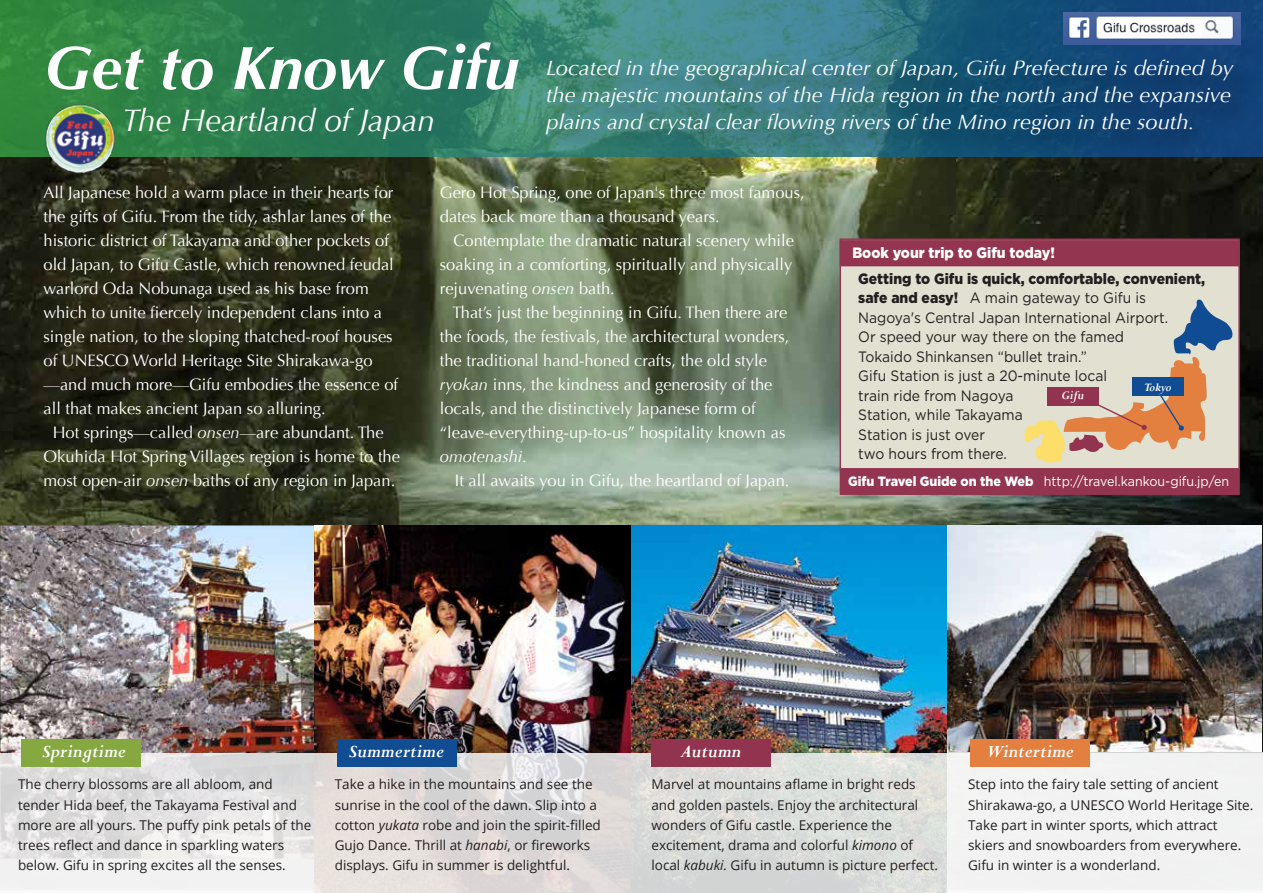
<style>
.page{position:relative;width:1263px;height:893px;background:#fff}
.page>*{position:absolute;margin:0;border:0;box-sizing:border-box;transform-origin:0 0}
.t1{font:italic 700 61.5px "Optima";color:#fff}
.t2{font:italic 31.5px "Optima";color:#fff}
.t3{font:italic 21px/27px "Optima";color:#fff;scale:1.04 1}
.t4{font:italic 700 19.5px "Perpetua";color:#fff}
.t5{font:16.5px/24px "Optima";color:#fff}
.t6{font:15px/19.5px "Gotham";color:#231f20;scale:.92 1}
.t7{font:900 15px "Gotham";color:#fff;scale:.92 1}
.t8{font:13.5px/20.2px "Open Sans";color:#231f20}
.t9{font:13.5px "Gotham";color:#fff;scale:.92 1}
.t10{font:italic 700 13.05px "Perpetua";color:#fff}
.s1{font-style:italic}
.s2{font-weight:900}
</style>
<div class="page">
<img style="left:0;top:156px;width:1262px;height:597px">
<img style="left:946px;top:525px;width:315px;height:227px">
<img style="left:315px;top:525px;width:631px;height:228px">
<img style="left:0;top:525px;width:315px;height:228px">
<div style="left:840px;top:468px;width:400px;height:27px;background:#933450"></div>
<div style="left:839px;top:238px;width:401px;height:231px;background:#e2e0d0;border:1px solid #933450"></div>
<div style="left:840px;top:240px;width:400px;height:26px;background:#933450;border:1px solid #933450"></div>
<svg style="left:1024px;top:299px;width:209px;height:163px"></svg>
<svg style="left:0;top:0;width:1263px;height:156px;background:#2f7c60"></svg>
<img style="left:41px;top:100px;width:77px;height:78px">
<svg style="left:0;top:753px;width:1263px;height:140px"></svg>
<div style="left:21px;top:739px;width:120px;height:28px;background:#86a840"></div>
<div style="left:651px;top:739px;width:120px;height:28px;background:#923450"></div>
<div style="left:337px;top:739px;width:119px;height:28px;background:#104d93"></div>
<div style="left:970px;top:739px;width:120px;height:28px;background:#e37f3f"></div>
<img style="left:534px;top:46px;width:729px;height:134px">
<img style="left:1064px;top:12px;width:177px;height:33px">
<h1 class="t1" style="left:45px;top:32px;width:476px">Get to Know Gifu</h1>
<h2 class="t2" style="left:122px;top:101px;width:314px">The Heartland of Japan</h2>
<p class="t3" style="left:546px;top:55px;width:662px">Located in the geographical center of Japan, Gifu Prefecture is defined by the majestic mountains of the Hida region in the north and the expansive plains and crystal clear flowing rivers of the Mino region in the south.</p>
<p class="t5" style="left:44px;top:180px;width:351px">All Japanese hold a warm place in their hearts for</p>
<p class="t5" style="left:44px;top:204px;width:349px">the gifts of Gifu. From the tidy, ashlar lanes of the</p>
<p class="t5" style="left:44px;top:228px;width:347px">historic district of Takayama and other pockets of</p>
<p class="t5" style="left:44px;top:252px;width:352px">old Japan, to Gifu Castle, which renowned feudal</p>
<p class="t5" style="left:44px;top:276px;width:327px">warlord Oda Nobunaga used as his base from</p>
<p class="t5" style="left:44px;top:300px;width:340px">which to unite fiercely independent clans into a</p>
<p class="t5" style="left:44px;top:324px;width:351px">single nation, to the sloping thatched-roof houses</p>
<p class="t5" style="left:44px;top:348px;width:330px">of UNESCO World Heritage Site Shirakawa-go</p>
<p class="t5" style="left:44px;top:372px;width:356px">—and much more—Gifu embodies the essence of</p>
<p class="t5" style="left:44px;top:396px;width:284px">all that makes ancient Japan so alluring.</p>
<p class="t5" style="left:53px;top:420px;width:332px">Hot springs—called <span class="s1">onsen</span>—are abundant. The</p>
<p class="t5" style="left:44px;top:444px;width:358px">Okuhida Hot Spring Villages region is home to the</p>
<p class="t5" style="left:44px;top:468px;width:353px">most open-air <span class="s1">onsen</span> baths of any region in Japan.</p>
<p class="t5" style="left:440px;top:180px;width:366px">Gero Hot Spring, one of Japan's three most famous, dates back more than a thousand years.</p>
<p class="t5" style="left:440px;top:228px;width:356px;text-align:justify;text-indent:14px">Contemplate the dramatic natural scenery while soaking in a comforting, spiritually and physically rejuvenating <span class="s1">onsen</span> bath.</p>
<p class="t5" style="left:440px;top:300px;width:351px;text-indent:13px">That’s just the beginning in Gifu. Then there are the foods, the festivals, the architectural wonders, the traditional hand-honed crafts, the old style <span class="s1">ryokan</span> inns, the kindness and generosity of the locals, and the distinctively Japanese form of “leave-everything-up-to-us” hospitality known as <span class="s1">omotenashi</span>.</p>
<p class="t5" style="left:455px;top:468px;width:336px">It all awaits you in Gifu, the heartland of Japan.</p>
<p class="t7" style="left:852px;top:244px;width:222px">Book your trip to Gifu today!</p>
<p class="t6" style="left:858px;top:268px;width:378px"><span class="s2">Getting to Gifu is quick, comfortable, convenient, safe and easy!</span> A main gateway to Gifu is Nagoya's Central Japan International Airport.<br>Or speed your way there on the famed<br>Tokaido Shinkansen “bullet train.”<br>Gifu Station is just a 20-minute local<br>train ride from Nagoya<br>Station, while Takayama<br>Station is just over<br>two hours from there.</p>
<p class="t10" style="left:1144px;top:379px;width:29px">Tokyo</p>
<p class="t10" style="left:1061px;top:387px;width:24px">Gifu</p>
<p class="t9" style="left:848px;top:474px;width:416px"><span class="s2">Gifu Travel Guide on the Web</span> http://travel.kankou-gifu.jp/en</p>
<p class="t4" style="left:42px;top:739px;width:85px">Springtime</p>
<p class="t4" style="left:349px;top:739px;width:97px">Summertime</p>
<p class="t4" style="left:681px;top:739px;width:62px">Autumn</p>
<p class="t4" style="left:986px;top:739px;width:89px">Wintertime</p>
<p class="t4" style="left:980px;top:741px;width:89px">Wintertime</p>
<p class="t8" style="left:18px;top:774px;width:295px">The cherry blossoms are all abloom, and tender Hida beef, the Takayama Festival and more are all yours. The puffy pink petals of the trees reflect and dance in sparkling waters below. Gifu in spring excites all the senses.</p>
<p class="t8" style="left:335px;top:774px;width:268px">Take a hike in the mountains and see the sunrise in the cool of the dawn. Slip into a cotton <span class="s1">yukata</span> robe and join the spirit-filled Gujo Dance. Thrill at <span class="s1">hanabi</span>, or fireworks displays. Gifu in summer is delightful.</p>
<p class="t8" style="left:968px;top:774px;width:287px">Step into the fairy tale setting of ancient Shirakawa-go, a UNESCO World Heritage Site.<br>Take part in winter sports, which attract skiers and snowboarders from everywhere.<br>Gifu in winter is a wonderland.</p>
<p class="t8" style="left:651px;top:774px;width:288px">Marvel at mountains aflame in bright reds and golden pastels. Enjoy the architectural wonders of Gifu castle. Experience the excitement, drama and colorful <span class="s1">kimono</span> of local <span class="s1">kabuki.</span> Gifu in autumn is picture perfect.</p>
</div>
